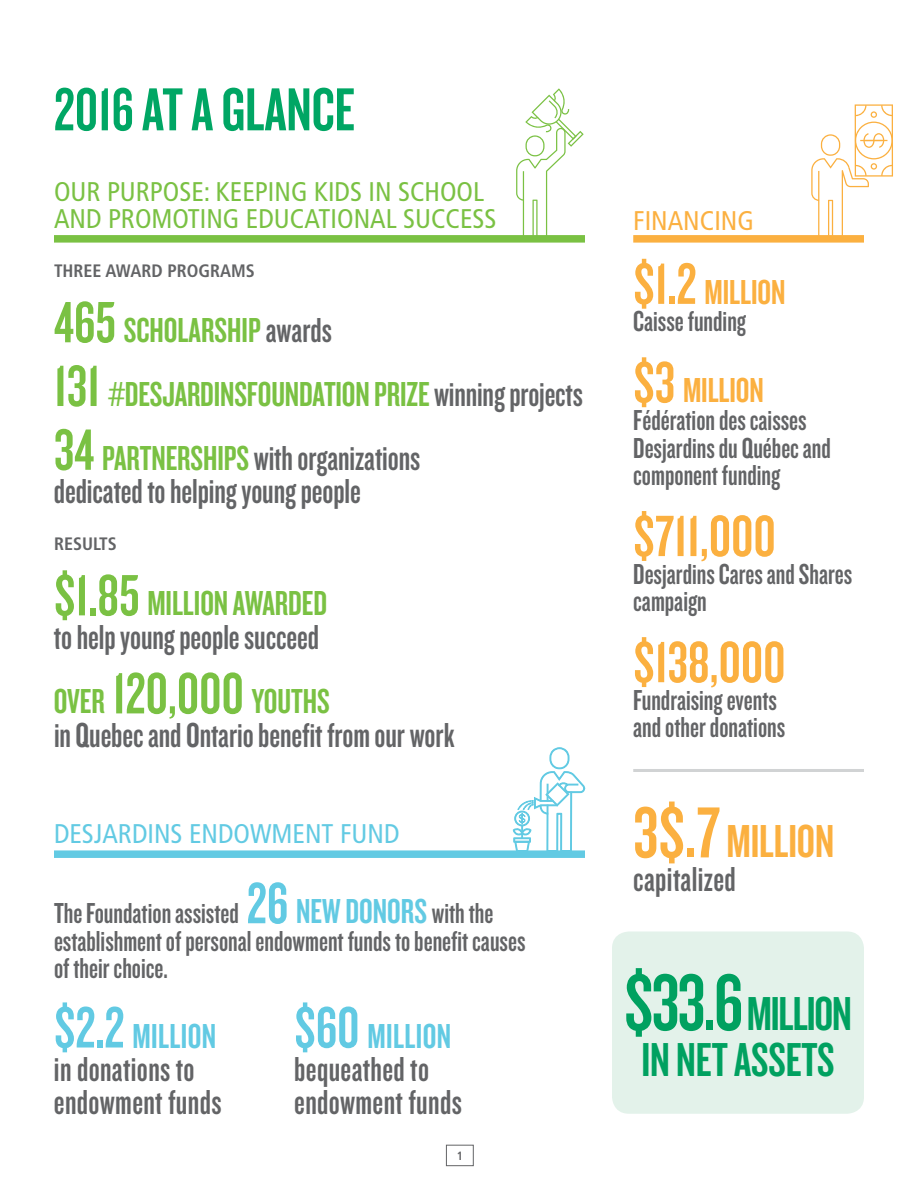
<style>
.page{position:relative;width:918px;height:1188px;background:#fff}
.page>*{position:absolute;margin:0;border:0;box-sizing:border-box;transform-origin:0 0}
.t1{font:63px "Knockout HTF48 Featherweight";color:#00a664}
.t2{font:60.45px "Knockout HTF48 Featherweight";color:#fbb040}
.t3{font:49.5px/45.6px "Knockout HTF48 Featherweight";letter-spacing:-.01em;color:#00a160;text-align:center}
.t4{font:48px "Knockout HTF48 Featherweight";letter-spacing:-.005em;color:#fbb040}
.t5{font:36px/33.2px "Knockout HTF48 Featherweight";letter-spacing:-.005em;color:#636466}
.t6{font:36px "Knockout HTF48 Featherweight";letter-spacing:-.005em;color:#7ac143}
.t7{font:36px "Knockout HTF48 Featherweight";letter-spacing:-.005em;color:#fbb040}
.t8{font:30px/27.6px "Knockout HTF48 Featherweight";color:#636466}
.t9{font:condensed 27px/27px "Frutiger";color:#7ac143}
.t10{font:condensed 27px "Frutiger";color:#62cae3}
.t11{font:condensed 27px "Frutiger";color:#fbb040}
.t12{font:700 condensed 18px "Frutiger";color:#636466}
.t13{font:700 condensed 12px "Frutiger";color:#636466}
.s1{font-size:60.45px}
.s2{color:#636466}
.s3{font-size:60.45px;color:#7ac143}
.s4{color:#7ac143}
.s5{font-size:60.45px;color:#62cae3}
.s6{font-size:36px;color:#62cae3}
.s7{color:#62cae3}
.s8{font-size:75px}
.s9{font-size:83.1px}
</style>
<div class="page">
<div style="left:446px;top:1145px;width:28px;height:21px;border:1px solid #636466"></div>
<svg style="left:516px;top:88px;width:68px;height:147px"></svg>
<div style="left:54px;top:235px;width:531px;height:8px;background:#7ac143"></div>
<div style="left:54px;top:850px;width:531px;height:8px;background:#62cae3"></div>
<div style="left:633px;top:235px;width:231px;height:8px;background:#fbb040"></div>
<hr style="left:633px;top:769px;width:231px;height:3px;background:#d1d3d4">
<svg style="left:513px;top:747px;width:72px;height:104px"></svg>
<svg style="left:514px;top:838px;width:17px;height:4px"></svg>
<svg style="left:811px;top:104px;width:82px;height:132px"></svg>
<div style="left:612px;top:932px;width:252px;height:182px;background:#e3f2ea;border-radius:17px"></div>
<h1 class="t1" style="left:54px;top:77px;width:303px">2016 AT A GLANCE</h1>
<p class="t9" style="left:54px;top:178px;width:444px">OUR PURPOSE: KEEPING KIDS IN SCHOOL<br>AND PROMOTING EDUCATIONAL SUCCESS</p>
<p class="t12" style="left:54px;top:260px;width:202px">THREE AWARD PROGRAMS</p>
<p class="t6" style="left:54px;top:312px;width:280px"><span class="s1">465</span> SCHOLARSHIP <span class="s2">awards</span></p>
<p class="t6" style="left:54px;top:376px;width:530px"><span class="s1">131</span> #DESJARDINSFOUNDATION PRIZE <span class="s2">winning projects</span></p>
<p class="t5" style="left:54px;top:442px;width:368px"><span class="s3">34</span> <span class="s4">PARTNERSHIPS</span> with organizations dedicated to helping young people</p>
<p class="t12" style="left:54px;top:533px;width:64px">RESULTS</p>
<p class="t5" style="left:54px;top:588px;width:275px"><span class="s3">$1.85</span> <span class="s4">MILLION AWARDED </span>to help young people succeed</p>
<p class="t5" style="left:54px;top:686px;width:402px"><span class="s4">OVER</span> <span class="s3">120,000</span> <span class="s4">YOUTHS<br></span>in Quebec and Ontario benefit from our work</p>
<p class="t10" style="left:54px;top:818px;width:347px">DESJARDINS ENDOWMENT FUND</p>
<p class="t8" style="left:54px;top:900px;width:473px">The Foundation assisted <span class="s5">26</span> <span class="s6">NEW DONORS</span> with the establishment of personal endowment funds to benefit causes of their choice.</p>
<p class="t5" style="left:54px;top:1020px;width:169px"><span class="s5">$2.2</span> <span class="s7">MILLION </span>in donations to endowment funds</p>
<p class="t5" style="left:294px;top:1020px;width:169px"><span class="s5">$60</span> <span class="s7">MILLION </span>bequeathed to endowment funds</p>
<p class="t13" style="left:457px;top:1149px;width:8px">1</p>
<p class="t11" style="left:633px;top:204px;width:122px">FINANCING</p>
<p class="t7" style="left:633px;top:273px;width:154px"><span class="s1">$1.2</span> MILLION</p>
<p class="t8" style="left:633px;top:308px;width:114px">Caisse funding</p>
<p class="t7" style="left:633px;top:372px;width:132px"><span class="s1">$3</span> MILLION</p>
<p class="t8" style="left:633px;top:407px;width:199px">Fédération des caisses<br>Desjardins du Québec and component funding</p>
<h2 class="t2" style="left:633px;top:505px;width:144px">$711,000</h2>
<p class="t8" style="left:633px;top:560px;width:221px">Desjardins Cares and Shares campaign</p>
<h2 class="t2" style="left:633px;top:631px;width:154px">$138,000</h2>
<p class="t8" style="left:633px;top:687px;width:154px">Fundraising events and other donations</p>
<h3 class="t4" style="left:633px;top:817px;width:203px"><span class="s8">3$.7</span> MILLION</h3>
<p class="t5" style="left:633px;top:863px;width:104px">capitalized</p>
<h3 class="t3" style="left:624px;top:992px;width:230px"><span class="s9">$33.6</span> MILLION<br>IN NET ASSETS</h3>
</div>
